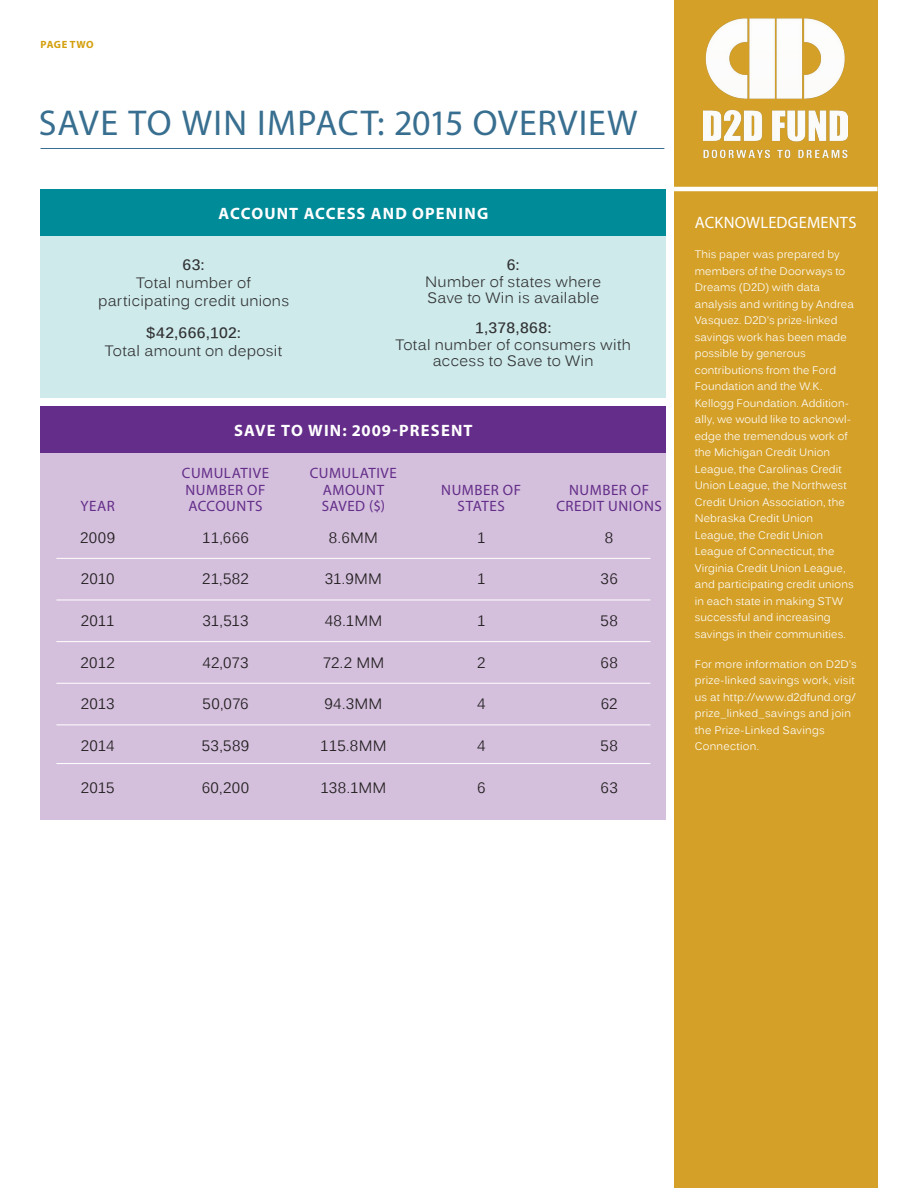
<style>
.page{position:relative;width:918px;height:1188px;background:#fff}
.page>*{position:absolute;margin:0;border:0;box-sizing:border-box;transform-origin:0 0}
.t1{font:36px "Myriad Pro";letter-spacing:.02em;color:#386e8f}
.heading_table{font:700 16.5px "Myriad Pro";letter-spacing:.07em;color:#fff}
.heading_notes{font:16.5px "Myriad Pro";letter-spacing:.015em;color:#fff}
.t2{font:15px/16.5px "Kalinga";letter-spacing:.015em;color:#323234;text-align:center}
.t3{font:15px "Kalinga";letter-spacing:.015em;color:#231f20}
.t4{font:15px/16.5px "Myriad Pro";letter-spacing:.035em;color:#642d89;text-align:center}
.notes{font:10.8px/16.5px "Kalinga";letter-spacing:.01em;color:#fff}
.t5{font:700 10.5px "Myriad Pro";letter-spacing:.035em;color:#d49f0c}
.s1{font-weight:700}
</style>
<div class="page">
<div style="left:674px;top:0;width:204px;height:1188px;background:#d4a028"></div>
<img style="left:704px;top:18px;width:144px;height:139px">
<div style="left:40px;top:406px;width:626px;height:47px;background:#642d89"></div>
<div style="left:40px;top:453px;width:626px;height:367px;background:#d4c0dd"></div>
<div style="left:40px;top:189px;width:626px;height:47px;background:#008b98"></div>
<div style="left:40px;top:236px;width:626px;height:162px;background:#ceeaeb"></div>
<hr style="left:674px;top:187px;width:204px;height:4px;background:#fff">
<hr style="left:40px;top:148px;width:624px;height:1px;background:#386e8f">
<hr style="left:56px;top:558px;width:594px;height:1px;background:#fff">
<hr style="left:56px;top:600px;width:594px;height:1px;background:#fff">
<hr style="left:56px;top:641px;width:594px;height:1px;background:#fff">
<hr style="left:56px;top:683px;width:594px;height:1px;background:#fff">
<hr style="left:56px;top:725px;width:594px;height:1px;background:#fff">
<hr style="left:56px;top:763px;width:594px;height:1px;background:#fff">
<p class="t5" style="left:41px;top:38px;width:55px">PAGE TWO</p>
<p class="t1" style="left:39px;top:101px;width:600px">SAVE TO WIN IMPACT: 2015 OVERVIEW</p>
<p class="heading_table" style="left:219px;top:202px;width:271px">ACCOUNT ACCESS AND OPENING</p>
<p class="t2" style="left:98px;top:258px;width:192px;line-height:18px"><span class="s1">63:<br></span>Total number of participating credit unions</p>
<p class="t2" style="left:105px;top:325px;width:179px;line-height:18px"><span class="s1">$42,666,102:<br></span>Total amount on deposit</p>
<p class="t2" style="left:425px;top:258px;width:177px"><span class="s1">6:<br></span>Number of states where<br>Save to Win is available</p>
<p class="t2" style="left:395px;top:321px;width:237px"><span class="s1">1,378,868:<br></span>Total number of consumers with access to Save to Win</p>
<p class="t4" style="left:80px;top:498px;width:36px">YEAR</p>
<p class="t3" style="left:80px;top:528px;width:37px">2009</p>
<p class="t3" style="left:81px;top:570px;width:35px">2010</p>
<p class="t3" style="left:81px;top:611px;width:35px">2011</p>
<p class="t3" style="left:81px;top:653px;width:36px">2012</p>
<p class="t3" style="left:81px;top:694px;width:35px">2013</p>
<p class="t3" style="left:81px;top:736px;width:35px">2014</p>
<p class="t3" style="left:81px;top:778px;width:35px">2015</p>
<p class="heading_table" style="left:234px;top:419px;width:240px">SAVE TO WIN: 2009-PRESENT</p>
<p class="t4" style="left:182px;top:465px;width:89px;text-align:left">CUMULATIVE<br>NUMBER OF<br>ACCOUNTS</p>
<p class="t3" style="left:202px;top:528px;width:48px">11,666</p>
<p class="t3" style="left:202px;top:570px;width:48px">21,582</p>
<p class="t3" style="left:203px;top:611px;width:47px">31,513</p>
<p class="t3" style="left:203px;top:653px;width:47px">42,073</p>
<p class="t3" style="left:202px;top:694px;width:48px">50,076</p>
<p class="t3" style="left:202px;top:736px;width:49px">53,589</p>
<p class="t3" style="left:202px;top:778px;width:49px">60,200</p>
<p class="t4" style="left:310px;top:465px;width:89px">CUMULATIVE<br>AMOUNT<br>SAVED ($)</p>
<p class="t3" style="left:329px;top:528px;width:50px">8.6MM</p>
<p class="t3" style="left:325px;top:570px;width:59px">31.9MM</p>
<p class="t3" style="left:325px;top:611px;width:59px">48.1MM</p>
<p class="t3" style="left:323px;top:653px;width:63px">72.2 MM</p>
<p class="t3" style="left:324px;top:694px;width:59px">94.3MM</p>
<p class="t3" style="left:320px;top:736px;width:68px">115.8MM</p>
<p class="t3" style="left:320px;top:778px;width:67px">138.1MM</p>
<p class="t4" style="left:441px;top:481px;width:81px">NUMBER OF<br>STATES</p>
<p class="t3" style="left:477px;top:528px;width:10px">1</p>
<p class="t3" style="left:477px;top:570px;width:10px">1</p>
<p class="t3" style="left:477px;top:611px;width:10px">1</p>
<p class="t3" style="left:477px;top:653px;width:10px">2</p>
<p class="t3" style="left:477px;top:694px;width:10px">4</p>
<p class="t3" style="left:477px;top:736px;width:10px">4</p>
<p class="t3" style="left:477px;top:778px;width:10px">6</p>
<p class="t4" style="left:557px;top:481px;width:107px">NUMBER OF<br>CREDIT UNIONS</p>
<p class="t3" style="left:605px;top:528px;width:10px">8</p>
<p class="t3" style="left:601px;top:570px;width:19px">36</p>
<p class="t3" style="left:601px;top:611px;width:19px">58</p>
<p class="t3" style="left:601px;top:653px;width:19px">68</p>
<p class="t3" style="left:601px;top:694px;width:18px">62</p>
<p class="t3" style="left:601px;top:736px;width:19px">58</p>
<p class="t3" style="left:601px;top:778px;width:19px">63</p>
<p class="heading_notes" style="left:695px;top:213px;width:163px">ACKNOWLEDGEMENTS</p>
<p class="notes" style="left:695px;top:247px;width:161px">This paper was prepared by members of the Doorways to<br>Dreams (D2D) with data analysis and writing by Andrea<br>Vasquez. D2D’s prize-linked savings work has been made possible by generous contributions from the Ford<br>Foundation and the W.K.<br>Kellogg Foundation. Addition&shy;ally, we would like to acknowl&shy;edge the tremendous work of the Michigan Credit Union<br>League, the Carolinas Credit<br>Union League, the Northwest<br>Credit Union Association, the<br>Nebraska Credit Union<br>League, the Credit Union<br>League of Connecticut, the<br>Virginia Credit Union League, and participating credit unions in each state in making STW successful and increasing savings in their communities.</p>
<p class="notes" style="left:695px;top:657px;width:163px">For more information on D2D’s prize-linked savings work, visit us at http://www.d2dfund.org/ prize_linked_savings and join the Prize-Linked Savings<br>Connection.</p>
</div>
